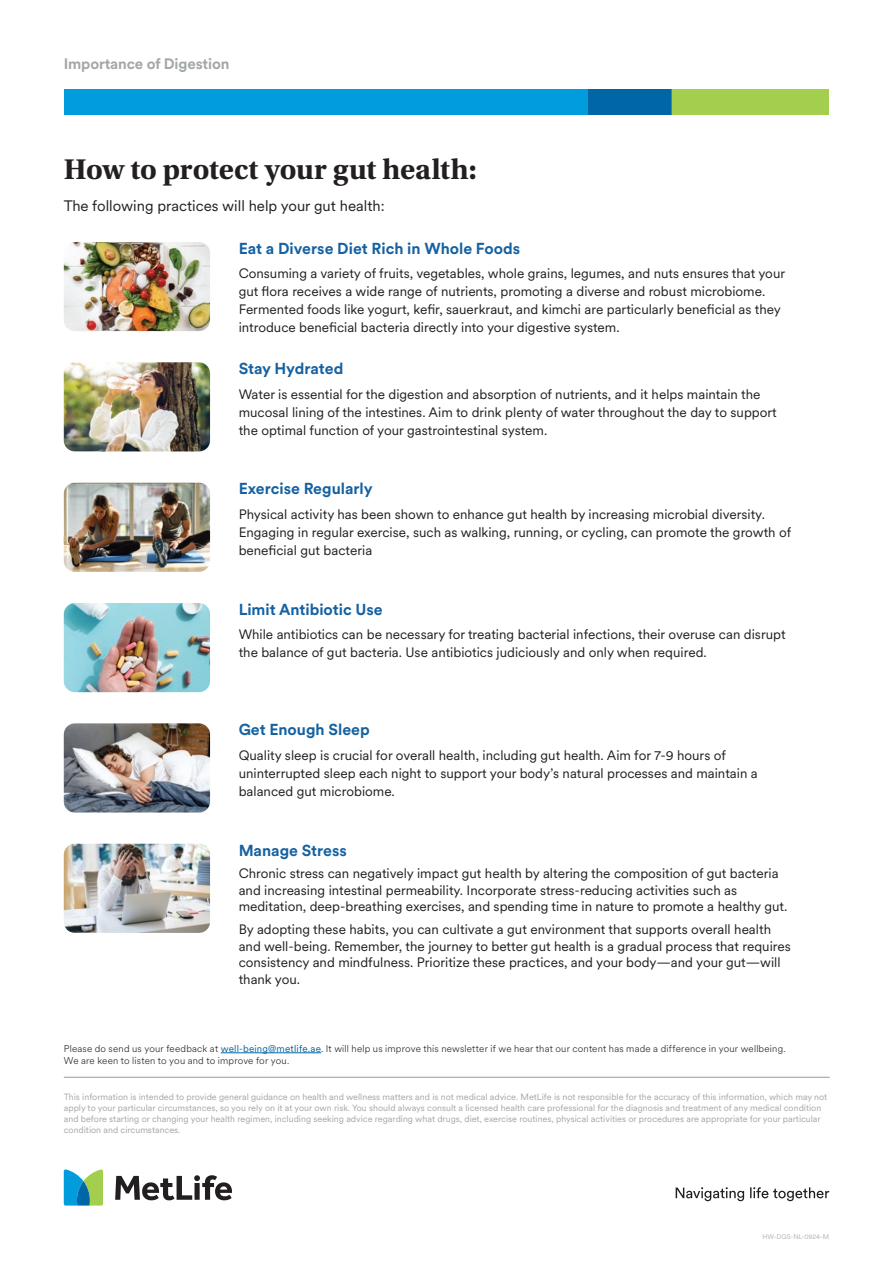
<style>
.page{position:relative;width:893px;height:1263px;background:#fff}
.page>*{position:absolute;margin:0;border:0;box-sizing:border-box;transform-origin:0 0}
.t1{font:700 30px "Utopia Std";letter-spacing:-.005em;color:#231f20}
.t2{font:700 15.75px "Met Life Circular";color:#1561a1}
.t3{font:15px "Met Life Circular";color:#231f20}
.t4{font:700 15px "Met Life Circular";letter-spacing:-.01em;color:#a3a7a9}
.t5{font:13.5px/18px "Met Life Circular";color:#231f20}
.t6{font:300 9.75px/11.7px "Met Life Circular";letter-spacing:.02em;color:#231f20}
.t7{font:9px/10.8px "Circular Test";color:#a3a7a9}
.t8{font:6.75px "Met Life Circular";color:#b2b3b7}
.s1{font-weight:400;color:#0066a5}
</style>
<div class="page">
<div style="left:590px;top:89px;width:239px;height:25px;background:#a4cf4e"></div>
<div style="left:64px;top:89px;width:607px;height:25px;background:#009cdc"></div>
<div style="left:588px;top:89px;width:83px;height:25px;background:#0066a5"></div>
<svg style="left:115px;top:1175px;width:117px;height:25px"></svg>
<svg style="left:64px;top:1169px;width:39px;height:36px"></svg>
<svg style="left:676px;top:1187px;width:68px;height:14px"></svg>
<svg style="left:750px;top:1187px;width:79px;height:14px"></svg>
<hr style="left:64px;top:1077px;width:766px;height:1px;background:#a3a7a9">
<hr style="left:221px;top:1052px;width:100px;height:1px;background:#0066a5">
<img style="left:64px;top:242px;width:146px;height:89px">
<img style="left:64px;top:362px;width:146px;height:89px">
<img style="left:64px;top:483px;width:146px;height:89px">
<img style="left:64px;top:603px;width:146px;height:89px">
<img style="left:64px;top:723px;width:146px;height:89px">
<img style="left:64px;top:844px;width:146px;height:89px">
<p class="t4" style="left:64px;top:53px;width:167px">Importance of Digestion</p>
<h1 class="t1" style="left:64px;top:152px;width:415px">How to protect your gut health:</h1>
<p class="t3" style="left:64px;top:196px;width:322px">The following practices will help your gut health:</p>
<p class="t2" style="left:239px;top:237px;width:283px">Eat a Diverse Diet Rich in Whole Foods</p>
<p class="t5" style="left:239px;top:264px;width:548px">Consuming a variety of fruits, vegetables, whole grains, legumes, and nuts ensures that your gut flora receives a wide range of nutrients, promoting a diverse and robust microbiome.<br>Fermented foods like yogurt, kefir, sauerkraut, and kimchi are particularly beneficial as they introduce beneficial bacteria directly into your digestive system.</p>
<p class="t2" style="left:239px;top:358px;width:106px">Stay Hydrated</p>
<p class="t5" style="left:239px;top:384px;width:540px">Water is essential for the digestion and absorption of nutrients, and it helps maintain the mucosal lining of the intestines. Aim to drink plenty of water throughout the day to support the optimal function of your gastrointestinal system.</p>
<p class="t2" style="left:239px;top:478px;width:136px">Exercise Regularly</p>
<p class="t5" style="left:239px;top:505px;width:554px">Physical activity has been shown to enhance gut health by increasing microbial diversity.<br>Engaging in regular exercise, such as walking, running, or cycling, can promote the growth of beneficial gut bacteria</p>
<p class="t2" style="left:239px;top:598px;width:145px">Limit Antibiotic Use</p>
<p class="t5" style="left:239px;top:625px;width:548px">While antibiotics can be necessary for treating bacterial infections, their overuse can disrupt the balance of gut bacteria. Use antibiotics judiciously and only when required.</p>
<p class="t2" style="left:239px;top:719px;width:133px">Get Enough Sleep</p>
<p class="t5" style="left:239px;top:745px;width:521px">Quality sleep is crucial for overall health, including gut health. Aim for 7-9 hours of uninterrupted sleep each night to support your body’s natural processes and maintain a balanced gut microbiome.</p>
<p class="t2" style="left:239px;top:839px;width:110px">Manage Stress</p>
<p class="t5" style="left:239px;top:865px;width:550px;line-height:16.5px">Chronic stress can negatively impact gut health by altering the composition of gut bacteria and increasing intestinal permeability. Incorporate stress-reducing activities such as meditation, deep-breathing exercises, and spending time in nature to promote a healthy gut.</p>
<p class="t5" style="left:239px;top:921px;width:554px;line-height:16.5px">By adopting these habits, you can cultivate a gut environment that supports overall health and well-being. Remember, the journey to better gut health is a gradual process that requires consistency and mindfulness. Prioritize these practices, and your body—and your gut—will thank you.</p>
<p class="t6" style="left:64px;top:1042px;width:723px">Please do send us your feedback at <span class="s1">well-being@metlife.ae</span>. It will help us improve this newsletter if we hear that our content has made a difference in your wellbeing.<br>We are keen to listen to you and to improve for you.</p>
<p class="t7" style="left:64px;top:1092px;width:765px">This information is intended to provide general guidance on health and wellness matters and is not medical advice. MetLife is not responsible for the accuracy of this information, which may not apply to your particular circumstances, so you rely on it at your own risk. You should always consult a licensed health care professional for the diagnosis and treatment of any medical condition and before starting or changing your health regimen, including seeking advice regarding what drugs, diet, exercise routines, physical activities or procedures are appropriate for your particular condition and circumstances.</p>
<p class="t8" style="left:762px;top:1232px;width:68px">HW-DGS-NL-0924-M</p>
</div>
